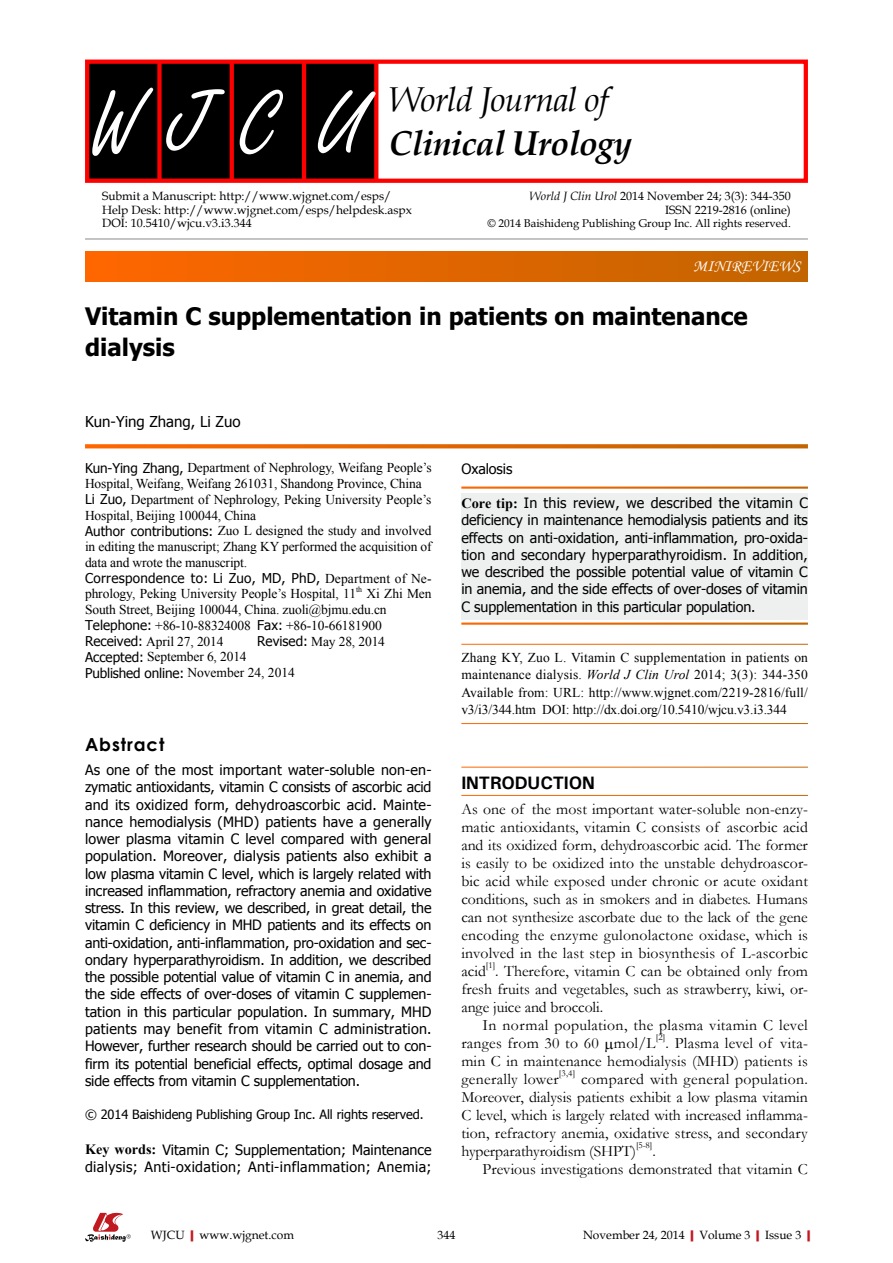
<style>
.page{position:relative;width:893px;height:1263px;background:#fff}
.page>*{position:absolute;margin:0;border:0;box-sizing:border-box;transform-origin:0 0}
.t1{font:94.5px "Freestyle Script";color:#fff;scale:.95 1}
.t2{font:italic 700 34.5px "Book Antiqua";letter-spacing:-.02em;color:#000}
.t3{font:italic 34.5px "Book Antiqua";letter-spacing:-.02em;color:#000}
.t4{font:700 24px/31.5px "Tahoma";color:#000}
.t5{font:700 18px "Univers";letter-spacing:-.01em;color:#000}
.t6{font:700 18px "Century Gothic";letter-spacing:.05em;color:#000}
.t7{font:16.5px "Monotype Corsiva";color:#fff}
.t8{font:15.75px/18px "Garamond";letter-spacing:.005em;color:#000;text-align:justify}
.t9{font:15.75px "Garamond";letter-spacing:.025em;color:#000}
.t10{font:15px "Tahoma";color:#000}
.t11{font:14.25px/17.2px "Tahoma";letter-spacing:-.005em;color:#000;text-align:justify}
.t12{font:14.25px/17.2px "Tahoma";letter-spacing:.025em;color:#000}
.t13{font:13.5px/15.8px "Times New Roman";letter-spacing:-.01em;color:#000}
.t14{font:12.75px "Tahoma";letter-spacing:-.005em;color:#000}
.t15{font:12px/13.5px "Book Antiqua";color:#000}
.t16{font:11.25px "Book Antiqua";color:#000}
.t17{font:9.15px "Garamond";color:#000}
.t18{font:7.8px "Times New Roman";color:#000}
.s1{font-style:italic}
.s2{font-family:"Tahoma"}
.s3{font-family:"Times New Roman";font-weight:700}
.s4{font-weight:700;color:#c01920}
</style>
<div class="page">
<div style="left:461px;top:493px;width:347px;height:126px;background:#eeefef"></div>
<div style="left:85px;top:252px;width:723px;height:29px;background:linear-gradient(to right,#f60,#c16500)"></div>
<hr style="left:85px;top:239px;width:723px;height:1px;background:#898989">
<svg style="left:85px;top:444px;width:723px;height:4px;background:#e16d0d"></svg>
<svg style="left:85px;top:1213px;width:46px;height:29px"></svg>
<div style="left:87px;top:61px;width:289px;height:121px;background:#000"></div>
<div style="left:157px;top:61px;width:5px;height:121px;background:#f00"></div>
<svg style="left:230px;top:65px;width:4px;height:113px"></svg>
<hr style="left:302px;top:61px;width:4px;height:121px;background:#f00">
<svg style="left:374px;top:65px;width:4px;height:113px"></svg>
<div style="left:85px;top:60px;width:723px;height:123px;border:4px solid #f00"></div>
<p class="t3" style="left:389px;top:75px;width:220px">World Journal of</p>
<p class="t1" style="left:90px;top:72px;width:292px">WJCU</p>
<p class="t2" style="left:389px;top:120px;width:245px">Clinical Urology</p>
<p class="t15" style="left:102px;top:189px;width:311px">Submit a Manuscript: http://www.wjgnet.com/esps/<br>Help Desk: http://www.wjgnet.com/esps/helpdesk.aspx<br>DOI: 10.5410/wjcu.v3.i3.344</p>
<p class="t15" style="left:529px;top:189px;width:263px;text-align:right"><span class="s1">World J Clin Urol</span> 2014 November 24; 3(3): 344-350<br>ISSN 2219-2816 (online)</p>
<p class="t16" style="left:487px;top:215px;width:305px">© 2014 Baishideng Publishing Group Inc. All rights reserved.</p>
<p class="t7" style="left:693px;top:256px;width:109px">MINIREVIEWS</p>
<p class="t4" style="left:85px;top:299px;width:664px">Vitamin C supplementation in patients on maintenance dialysis</p>
<p class="t10" style="left:85px;top:412px;width:157px">Kun-Ying Zhang, Li Zuo</p>
<p class="t13" style="left:85px;top:460px;width:348px"><span class="s2">Kun-Ying Zhang,</span> Department of Nephrology, Weifang People’s Hospital, Weifang, Weifang 261031, Shandong Province, China <span class="s2">Li Zuo,</span> Department of Nephrology, Peking University People’s Hospital, Beijing 100044, China<br><span class="s2">Author contributions:</span> Zuo L designed the study and involved in editing the manuscript; Zhang KY performed the acquisition of data and wrote the manuscript.<br><span class="s2">Correspondence to: Li Zuo, MD, PhD,</span> Department of Ne&shy;phrology, Peking University People’s Hospital, 11</p>
<p class="t18" style="left:356px;top:584px;width:8px">th</p>
<p class="t13" style="left:85px;top:586px;width:348px;text-indent:281px">Xi Zhi Men South Street, Beijing 100044, China. zuoli@bjmu.edu.cn <span class="s2">Telephone:</span> +86-10-88324008 <span class="s2">Fax:</span> +86-10-66181900<br><span class="s2">Received:</span> April 27, 2014</p>
<p class="t13" style="left:257px;top:633px;width:129px"><span class="s2">Revised:</span> May 28, 2014</p>
<p class="t13" style="left:85px;top:649px;width:211px;line-height:16.2px"><span class="s2">Accepted:</span> September 6, 2014<br><span class="s2">Published online:</span> November 24, 2014</p>
<p class="t6" style="left:85px;top:731px;width:81px">Abstract</p>
<p class="t11" style="left:85px;top:761px;width:348px">As one of the most important water-soluble non-en&shy;zymatic antioxidants, vitamin C consists of ascorbic acid and its oxidized form, dehydroascorbic acid. Mainte&shy;nance hemodialysis (MHD) patients have a generally lower plasma vitamin C level compared with general population. Moreover, dialysis patients also exhibit a low plasma vitamin C level, which is largely related with increased inflammation, refractory anemia and oxidative stress. In this review, we described, in great detail, the vitamin C deficiency in MHD patients and its effects on anti-oxidation, anti-inflammation, pro-oxidation and sec&shy;ondary hyperparathyroidism. In addition, we described the possible potential value of vitamin C in anemia, and the side effects of over-doses of vitamin C supplemen&shy;tation in this particular population. In summary, MHD patients may benefit from vitamin C administration.<br>However, further research should be carried out to con&shy;firm its potential beneficial effects, optimal dosage and side effects from vitamin C supplementation.</p>
<p class="t14" style="left:85px;top:1106px;width:340px">© 2014 Baishideng Publishing Group Inc. All rights reserved.</p>
<p class="t12" style="left:85px;top:1140px;width:348px"><span class="s3">Key words:</span> Vitamin C; Supplementation; Maintenance dialysis; Anti-oxidation; Anti-inflammation; Anemia;</p>
<p class="t11" style="left:461px;top:459px;width:53px">Oxalosis</p>
<p class="t11" style="left:461px;top:494px;width:348px"><span class="s3">Core tip:</span> In this review, we described the vitamin C deficiency in maintenance hemodialysis patients and its effects on anti-oxidation, anti-inflammation, pro-oxida&shy;tion and secondary hyperparathyroidism. In addition, we described the possible potential value of vitamin C in anemia, and the side effects of over-doses of vitamin C supplementation in this particular population.</p>
<p class="t13" style="left:461px;top:649px;width:348px;line-height:17.2px;text-align:justify">Zhang KY, Zuo L. Vitamin C supplementation in patients on maintenance dialysis. <span class="s1">World J Clin Urol</span> 2014; 3(3): 344-350<br>Available from: URL: http://www.wjgnet.com/2219-2816/full/ v3/i3/344.htm DOI: http://dx.doi.org/10.5410/wjcu.v3.i3.344</p>
<p class="t5" style="left:461px;top:771px;width:135px">INTRODUCTION</p>
<p class="t8" style="left:461px;top:799px;width:348px">As one of the most important water-soluble non-enzy&shy;matic antioxidants, vitamin C consists of ascorbic acid and its oxidized form, dehydroascorbic acid. The former is easily to be oxidized into the unstable dehydroascor&shy;bic acid while exposed under chronic or acute oxidant conditions, such as in smokers and in diabetes. Humans can not synthesize ascorbate due to the lack of the gene encoding the enzyme gulonolactone oxidase, which is involved in the last step in biosynthesis of L-ascorbic acid</p>
<p class="t17" style="left:486px;top:959px;width:11px">[1]</p>
<p class="t8" style="left:495px;top:961px;width:314px">. Therefore, vitamin C can be obtained only from</p>
<p class="t8" style="left:461px;top:979px;width:348px">fresh fruits and vegetables, such as strawberry, kiwi, or-</p>
<p class="t8" style="left:461px;top:997px;width:143px">ange juice and broccoli.</p>
<p class="t9" style="left:483px;top:1014px;width:327px">In normal population, the plasma vitamin C level</p>
<p class="t8" style="left:461px;top:1033px;width:196px">ranges from 30 to 60 mol/L</p>
<p class="t17" style="left:656px;top:1031px;width:11px">[2]</p>
<p class="t8" style="left:461px;top:1033px;width:348px;text-indent:204px">. Plasma level of vita&shy;min C in maintenance hemodialysis (MHD) patients is generally lower</p>
<p class="t17" style="left:559px;top:1067px;width:18px">[3,4]</p>
<p class="t8" style="left:461px;top:1069px;width:348px;text-indent:120px">compared with general population.<br>Moreover, dialysis patients exhibit a low plasma vitamin C level, which is largely related with increased inflamma&shy;tion, refractory anemia, oxidative stress, and secondary hyperparathyroidism (SHPT)</p>
<p class="t17" style="left:636px;top:1139px;width:18px">[5-8]</p>
<p class="t8" style="left:483px;top:1141px;width:327px;text-indent:170px">.<br>Previous investigations demonstrated that vitamin C</p>
<p class="t15" style="left:151px;top:1227px;width:145px">WJCU<span class="s4">|</span>www.wjgnet.com</p>
<p class="t15" style="left:437px;top:1227px;width:19px">344</p>
<p class="t15" style="left:583px;top:1227px;width:234px">November 24, 2014<span class="s4">|</span>Volume 3<span class="s4">|</span>Issue 3<span class="s4">|</span></p>
</div>
